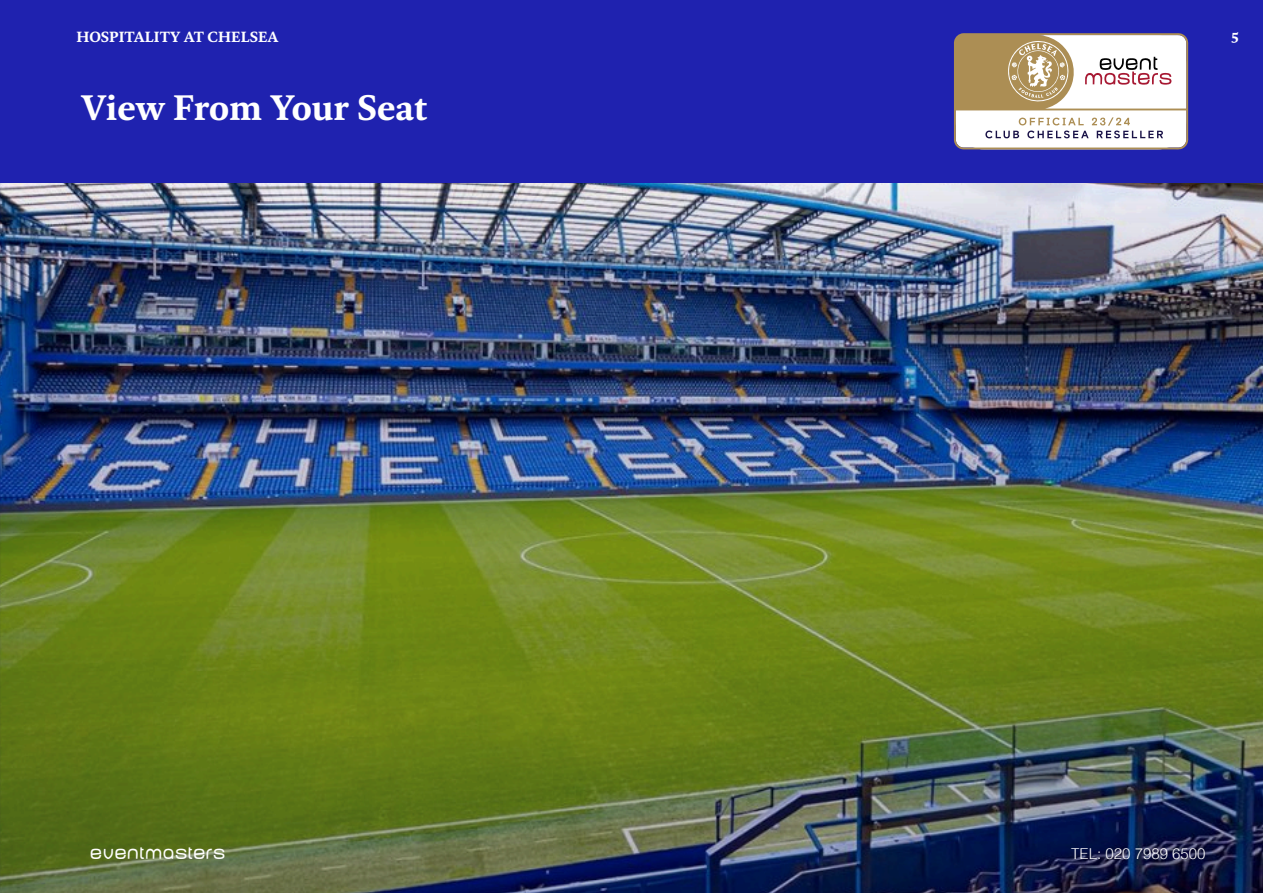
<style>
.page{position:relative;width:1263px;height:893px;background:#fff}
.page>*{position:absolute;margin:0;border:0;box-sizing:border-box;transform-origin:0 0}
.t1{font:700 36px "Kievit Serif";color:#fff}
.t2{font:18px "Baby Mine Plump";color:#fff}
.t3{font:700 15px "Kievit Serif";color:#fff}
.t4{font:300 15px "Helv";color:#fff}
</style>
<div class="page">
<img style="left:0;top:183px;width:1263px;height:710px">
<div style="left:0;top:0;width:1263px;height:183px;background:#1f22af"></div>
<svg style="left:954px;top:33px;width:234px;height:117px"></svg>
<p class="t3" style="left:76px;top:31px;width:204px">HOSPITALITY AT CHELSEA</p>
<p class="t3" style="left:1231px;top:29px;width:9px">5</p>
<h1 class="t1" style="left:81px;top:93px;width:348px">View From Your Seat</h1>
<p class="t2" style="left:90px;top:846px;width:137px">eventmasters</p>
<p class="t4" style="left:1071px;top:844px;width:136px">TEL: 020 7989 6500</p>
</div>
